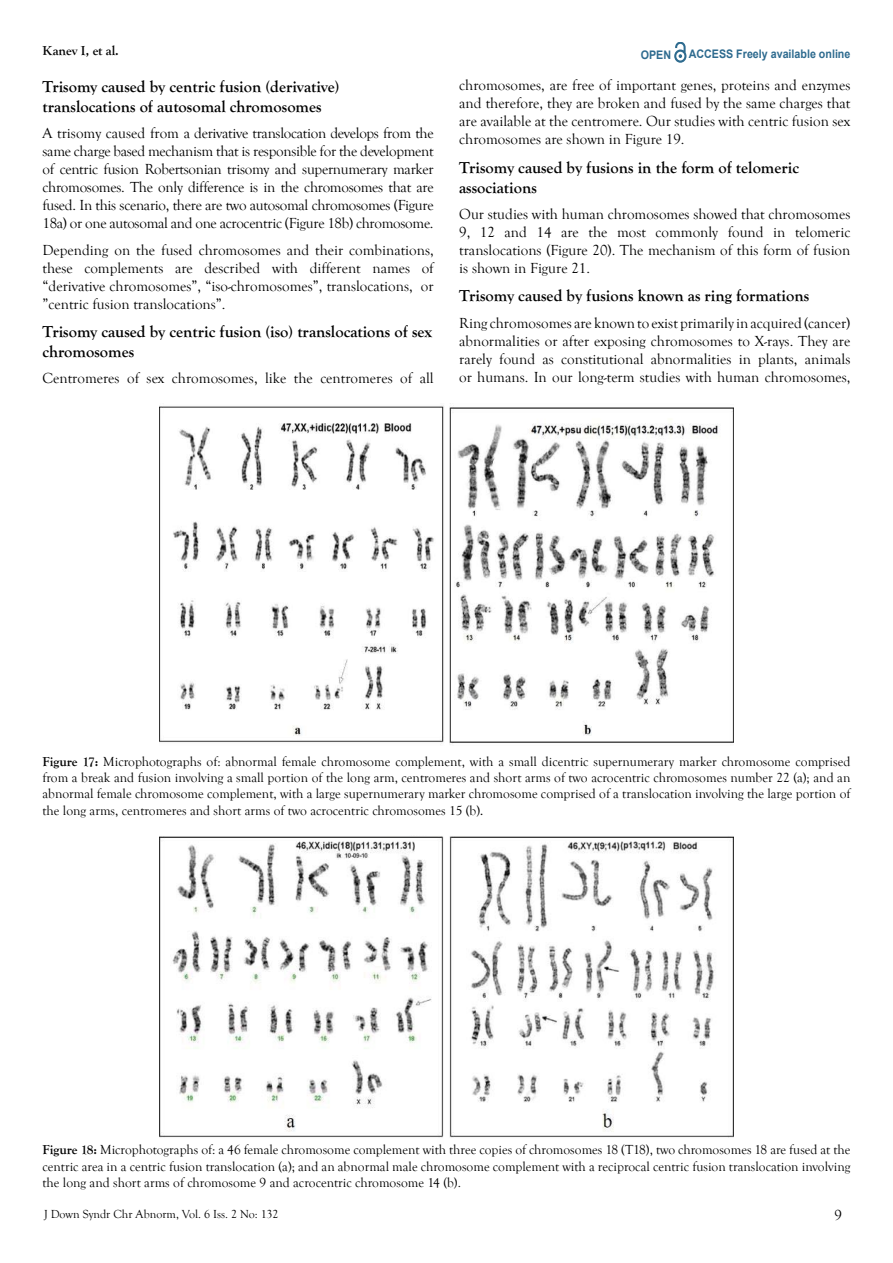
<style>
.page{position:relative;width:893px;height:1263px;background:#fff}
.page>*{position:absolute;margin:0;border:0;box-sizing:border-box;transform-origin:0 0}
.t1{font:700 16.5px/19.8px "Goudy Old Style T";color:#000}
.t2{font:15px/18px "Goudy Old Style T";color:#000;text-align:justify}
.t3{font:13.5px/16.2px "Goudy Old Style T";color:#000;text-align:justify}
.t4{font:700 13.5px "Goudy Old Style T";color:#000}
.t5{font:12px "Goudy Old Style T";color:#000}
.t6{font:700 11.85px "Arial";color:#2e6b8f;scale:.91 1}
.s1{font-weight:700}
.s2{font-family:"Minion Pro"}
</style>
<div class="page">
<svg style="left:674px;top:43px;width:12px;height:20px"></svg>
<img style="left:160px;top:405px;width:573px;height:339px">
<img style="left:160px;top:836px;width:573px;height:302px">
<p class="t4" style="left:43px;top:43px;width:78px">Kanev I, et al.</p>
<p class="t6" style="left:641px;top:47px;width:35px">OPEN</p>
<p class="t6" style="left:689px;top:46px;width:179px">ACCESS Freely available online</p>
<p class="t1" style="left:43px;top:77px;width:298px">Trisomy caused by centric fusion (derivative) translocations of autosomal chromosomes</p>
<p class="t2" style="left:43px;top:124px;width:393px">A trisomy caused from a derivative translocation develops from the same charge based mechanism that is responsible for the development of centric fusion Robertsonian trisomy and supernumerary marker chromosomes. The only difference is in the chromosomes that are fused. In this scenario, there are two autosomal chromosomes (Figure 18a) or one autosomal and one acrocentric (Figure 18b) chromosome.</p>
<p class="t2" style="left:43px;top:241px;width:393px">Depending on the fused chromosomes and their combinations, these complements are described with different names of “derivative chromosomes”, “iso-chromosomes”, translocations, or ”centric fusion translocations”.</p>
<p class="t1" style="left:43px;top:322px;width:391px">Trisomy caused by centric fusion (iso) translocations of sex chromosomes</p>
<p class="t2" style="left:43px;top:370px;width:393px">Centromeres of sex chromosomes, like the centromeres of all</p>
<p class="t2" style="left:459px;top:77px;width:393px">chromosomes, are free of important genes, proteins and enzymes and therefore, they are broken and fused by the same charges that are available at the centromere. Our studies with centric fusion sex chromosomes are shown in Figure 19.</p>
<p class="t1" style="left:459px;top:158px;width:341px">Trisomy caused by fusions in the form of telomeric associations</p>
<p class="t2" style="left:459px;top:205px;width:393px">Our studies with human chromosomes showed that chromosomes 9, 12 and 14 are the most commonly found in telomeric translocations (Figure 20). The mechanism of this form of fusion is shown in Figure 21.</p>
<p class="t1" style="left:459px;top:286px;width:351px">Trisomy caused by fusions known as ring formations</p>
<p class="t2" style="left:459px;top:314px;width:393px">Ring chromosomes are known to exist primarily in acquired (cancer) abnormalities or after exposing chromosomes to X-rays. They are rarely found as constitutional abnormalities in plants, animals or humans. In our long-term studies with human chromosomes,</p>
<p class="t3" style="left:43px;top:754px;width:809px"><span class="s1">Figure 17:</span> Microphotographs of: abnormal female chromosome complement, with a small dicentric supernumerary marker chromosome comprised from a break and fusion involving a small portion of the long arm, centromeres and short arms of two acrocentric chromosomes number 22 (a); and an abnormal female chromosome complement, with a large supernumerary marker chromosome comprised of a translocation involving the large portion of the long arms, centromeres and short arms of two acrocentric chromosomes 15 (b)<span class="s2">.</span></p>
<p class="t3" style="left:43px;top:1142px;width:809px"><span class="s1">Figure 18:</span> Microphotographs of: a 46 female chromosome complement with three copies of chromosomes 18 (T18), two chromosomes 18 are fused at the centric area in a centric fusion translocation (a); and an abnormal male chromosome complement with a reciprocal centric fusion translocation involving the long and short arms of chromosome 9 and acrocentric chromosome 14 (b).</p>
<p class="t5" style="left:44px;top:1207px;width:236px">J Down Syndr Chr Abnorm, Vol. 6 Iss. 2 No: 132</p>
<p class="t2" style="left:834px;top:1207px;width:9px">9</p>
</div>
